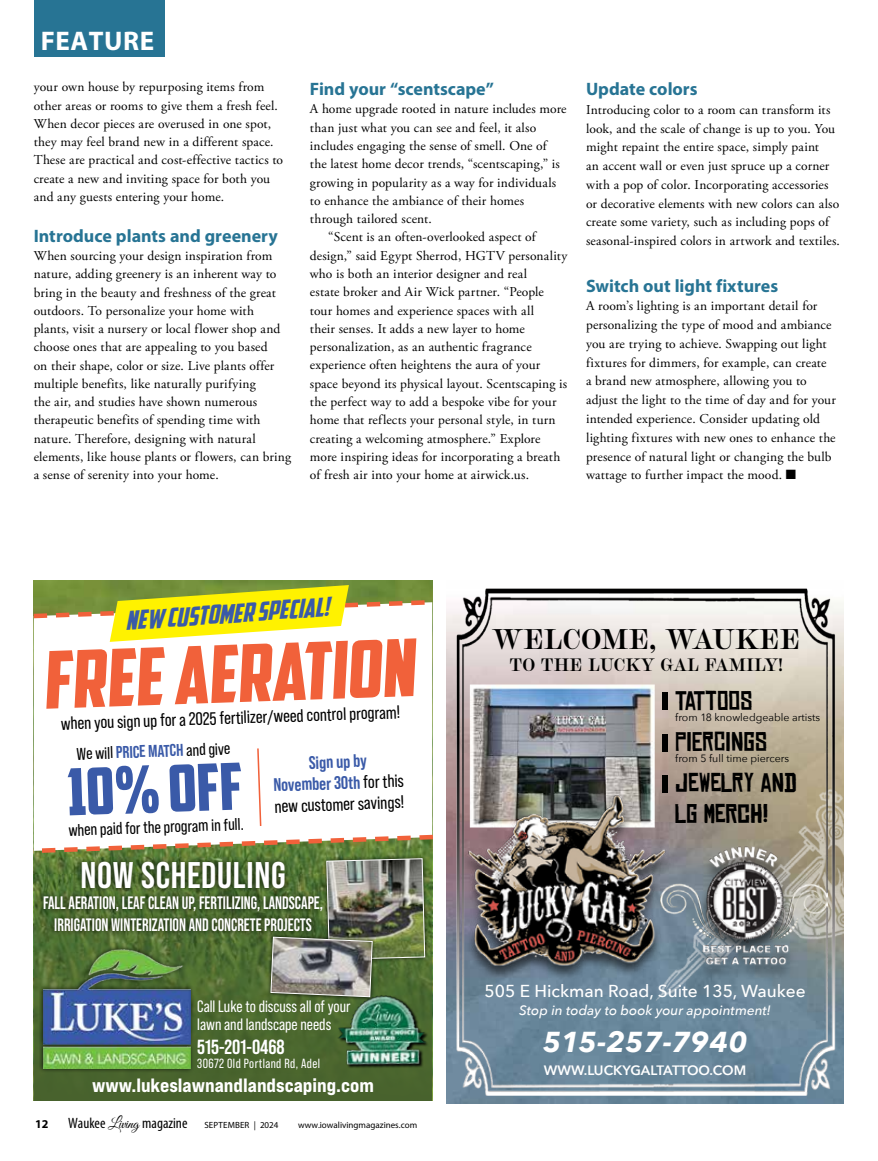
<style>
.page{position:relative;width:878px;height:1161px;background:#fff}
.page>*{position:absolute;margin:0;border:0;box-sizing:border-box;transform-origin:0 0}
.t1{font:79.35px "American Captain";color:#f1613a}
.t2{font:64.8px "American Captain";color:#3a5aa8}
.t3{font:700 37.05px "Bebas Neue Pro";letter-spacing:.02em;color:#fff}
.t4{font:italic 700 28.8px "Avenir Next";color:#fff}
.t5{font:700 28.35px "Chapman";color:#000}
.t6{font:700 27px "Myriad Pro";letter-spacing:.02em;color:#fff}
.t7{font:italic 25.95px "American Captain";color:#3a5aa8}
.t8{font:25.65px/40.8px "Chinese Rocks Rg";color:#000}
.t9{font:700 20.4px "Bebas Neue Pro";color:#fff}
.t10{font:19.2px "Bebas Neue Pro Exp Eb";color:#fff}
.t11{font:18.15px/21.1px "Bebas Neue Pro";color:#000;text-align:center}
.t12{font:700 18px/21.6px "Bebas Neue Pro";color:#fff;text-align:center;scale:.91 1}
.t13{font:700 18px "Myriad Pro";color:#277494}
.t14{font:18px "Bebas Neue Pro";color:#000}
.t15{font:700 18px "Chapman";color:#000}
.t16{font:500 17.25px "Avenir Next";color:#fff}
.t17{font:17.1px "Bebas Neue Pro";color:#000}
.t18{font:16.5px/18px "Bebas Neue Pro";color:#fff}
.t19{font:condensed 15px "Myriad Pro";color:#000}
.t20{font:italic 500 13.65px "Avenir Next";color:#fff}
.t21{font:600 13.65px "Avenir Next";color:#fff}
.t22{font:13.5px/18.3px "Adobe Garamond Pro";letter-spacing:.01em;color:#000}
.t23{font:13.35px "Bebas Neue Pro";letter-spacing:.03em;color:#fff}
.t24{font:700 12px "Myriad Pro";color:#000}
.t25{font:10.5px "Avenir Next";color:#000}
.t26{font:9px "Myriad Pro";color:#000}
.t27{font:9px "Myriad Pro";letter-spacing:.02em;color:#000}
.s1{font-weight:700;color:#3a5aa8}
.s2{font-family:"Great Vibes";font-stretch:normal}
</style>
<div class="page">
<div style="left:34px;top:0;width:130px;height:57px;background:#277494"></div>
<div style="left:35px;top:767px;width:397px;height:334px;background:#48622d"></div>
<div style="left:39px;top:945px;width:155px;height:128px;background:#000;opacity:.71"></div>
<img style="left:43px;top:998px;width:147px;height:71px">
<div style="left:192px;top:995px;width:163px;height:79px;background:#47622a"></div>
<img style="left:335px;top:998px;width:92px;height:70px">
<div style="left:267px;top:933px;width:109px;height:68px;background:#000;opacity:.75"></div>
<svg style="left:34px;top:585px;width:395px;height:57px"></svg>
<img style="left:37px;top:748px;width:395px;height:250px">
<img style="left:446px;top:588px;width:397px;height:516px">
<img style="left:654px;top:789px;width:189px;height:213px">
<img style="left:469px;top:683px;width:185px;height:111px">
<div style="left:662px;top:693px;width:5px;height:17px;background:#000"></div>
<div style="left:662px;top:734px;width:5px;height:17px;background:#000"></div>
<div style="left:662px;top:775px;width:5px;height:18px;background:#000"></div>
<img style="left:459px;top:794px;width:214px;height:188px">
<img style="left:660px;top:846px;width:167px;height:135px">
<h3 class="t6" style="left:41px;top:23px;width:115px">FEATURE</h3>
<p class="t22" style="left:34px;top:78px;width:251px">your own house by repurposing items from other areas or rooms to give them a fresh feel.<br>When decor pieces are overused in one spot, they may feel brand new in a different space.<br>These are practical and cost-effective tactics to create a new and inviting space for both you and any guests entering your home.</p>
<h3 class="t13" style="left:34px;top:224px;width:246px">Introduce plants and greenery</h3>
<p class="t22" style="left:34px;top:247px;width:259px">When sourcing your design inspiration from nature, adding greenery is an inherent way to bring in the beauty and freshness of the great outdoors. To personalize your home with plants, visit a nursery or local flower shop and choose ones that are appealing to you based<br>on their shape, color or size. Live plants offer multiple benefits, like naturally purifying<br>the air, and studies have shown numerous therapeutic benefits of spending time with nature. Therefore, designing with natural elements, like house plants or flowers, can bring a sense of serenity into your home.</p>
<h3 class="t13" style="left:310px;top:77px;width:185px">Find your “scentscape”</h3>
<p class="t22" style="left:310px;top:100px;width:258px">A home upgrade rooted in nature includes more</p>
<p class="t22" style="left:310px;top:119px;width:228px">than just what you can see and feel, it also</p>
<p class="t22" style="left:310px;top:137px;width:238px">includes engaging the sense of smell. One of</p>
<p class="t22" style="left:310px;top:155px;width:251px">the latest home decor trends, “scentscaping,” is</p>
<p class="t22" style="left:310px;top:174px;width:248px">growing in popularity as a way for individuals</p>
<p class="t22" style="left:310px;top:192px;width:216px">to enhance the ambiance of their homes</p>
<p class="t22" style="left:310px;top:210px;width:123px">through tailored scent.</p>
<p class="t22" style="left:328px;top:228px;width:209px">“Scent is an often-overlooked aspect of</p>
<p class="t22" style="left:310px;top:247px;width:259px">design,” said Egypt Sherrod, HGTV personality</p>
<p class="t22" style="left:310px;top:265px;width:218px">who is both an interior designer and real</p>
<p class="t22" style="left:310px;top:283px;width:235px">estate broker and Air Wick partner. “People</p>
<p class="t22" style="left:310px;top:302px;width:226px">tour homes and experience spaces with all</p>
<p class="t22" style="left:310px;top:320px;width:216px">their senses. It adds a new layer to home</p>
<p class="t22" style="left:310px;top:338px;width:223px">personalization, as an authentic fragrance</p>
<p class="t22" style="left:310px;top:356px;width:232px">experience often heightens the aura of your</p>
<p class="t22" style="left:310px;top:375px;width:259px">space beyond its physical layout. Scentscaping is</p>
<p class="t22" style="left:310px;top:393px;width:248px">the perfect way to add a bespoke vibe for your</p>
<p class="t22" style="left:310px;top:411px;width:247px">home that reflects your personal style, in turn</p>
<p class="t22" style="left:310px;top:430px;width:232px">creating a welcoming atmosphere.” Explore</p>
<p class="t22" style="left:310px;top:448px;width:252px">more inspiring ideas for incorporating a breath</p>
<p class="t22" style="left:310px;top:466px;width:221px">of fresh air into your home at airwick.us.</p>
<h3 class="t13" style="left:586px;top:77px;width:113px">Update colors</h3>
<p class="t22" style="left:586px;top:101px;width:255px;line-height:18.8px">Introducing color to a room can transform its look, and the scale of change is up to you. You might repaint the entire space, simply paint<br>an accent wall or even just spruce up a corner with a pop of color. Incorporating accessories or decorative elements with new colors can also create some variety, such as including pops of seasonal-inspired colors in artwork and textiles.</p>
<h3 class="t13" style="left:586px;top:274px;width:194px">Switch out light fixtures</h3>
<p class="t22" style="left:586px;top:297px;width:251px;line-height:18.8px">A room’s lighting is an important detail for personalizing the type of mood and ambiance you are trying to achieve. Swapping out light fixtures for dimmers, for example, can create<br>a brand new atmosphere, allowing you to adjust the light to the time of day and for your intended experience. Consider updating old lighting fixtures with new ones to enhance the presence of natural light or changing the bulb wattage to further impact the mood. ■</p>
<h3 class="t7" style="left:124px;top:605px;width:205px;rotate:-4deg">NEW CUSTOMER SPECIAL!</h3>
<h1 class="t1" style="left:41px;top:633px;width:373px;rotate:-2deg">FREE AERATION</h1>
<h3 class="t14" style="left:61px;top:713px;width:341px;rotate:-2deg">when you sign up for a 2025 fertilizer/weed control program!</h3>
<h3 class="t11" style="left:272px;top:753px;width:132px;rotate:-2deg"><span class="s1">Sign up by<br>November 30th</span> for this new customer savings!</h3>
<p class="t17" style="left:68px;top:820px;width:177px;rotate:-2deg">when paid for the program in full.</p>
<p class="t17" style="left:76px;top:744px;width:155px;rotate:-2deg">We will <span class="s1">PRICE MATCH</span> and give</p>
<h2 class="t2" style="left:66px;top:753px;width:177px;rotate:-2deg">10% OFF</h2>
<h3 class="t3" style="left:80px;top:854px;width:207px">NOW SCHEDULING</h3>
<h3 class="t12" style="left:43px;top:892px;width:309px">FALL AERATION, LEAF CLEAN UP, FERTILIZING, LANDSCAPE,<br>IRRIGATION WINTERIZATION AND CONCRETE PROJECTS</h3>
<p class="t18" style="left:197px;top:997px;width:155px">Call Luke to discuss all of your lawn and landscape needs</p>
<h3 class="t9" style="left:197px;top:1036px;width:89px">515-201-0468</h3>
<p class="t23" style="left:197px;top:1056px;width:124px">30672 Old Portland Rd, Adel</p>
<h3 class="t10" style="left:92px;top:1073px;width:283px">www.lukeslawnandlandscaping.com</h3>
<p class="t24" style="left:35px;top:1116px;width:15px">12</p>
<p class="t19" style="left:68px;top:1114px;width:121px">Waukee <span class="s2">Living</span> magazine</p>
<p class="t27" style="left:204px;top:1119px;width:76px">SEPTEMBER | 2024</p>
<p class="t26" style="left:298px;top:1119px;width:121px">www.iowalivingmagazines.com</p>
<h3 class="t5" style="left:492px;top:618px;width:310px">WELCOME, WAUKEE</h3>
<h3 class="t15" style="left:509px;top:651px;width:275px">TO THE LUCKY GAL FAMILY!</h3>
<h3 class="t8" style="left:675px;top:681px;width:123px">TATTOOS<br>PIERCINGS<br>JEWELRY AND</h3>
<h3 class="t8" style="left:675px;top:794px;width:95px">LG MERCH!</h3>
<p class="t25" style="left:675px;top:708px;width:146px">from 18 knowledgeable artists</p>
<p class="t25" style="left:675px;top:750px;width:115px">from 5 full time piercers</p>
<p class="t16" style="left:484px;top:977px;width:322px">505 E Hickman Road, Suite 135, Waukee</p>
<p class="t20" style="left:519px;top:999px;width:253px">Stop in today to book your appointment!</p>
<h3 class="t4" style="left:542px;top:1017px;width:206px">515-257-7940</h3>
<p class="t21" style="left:543px;top:1059px;width:204px">WWW.LUCKYGALTATTOO.COM</p>
</div>
